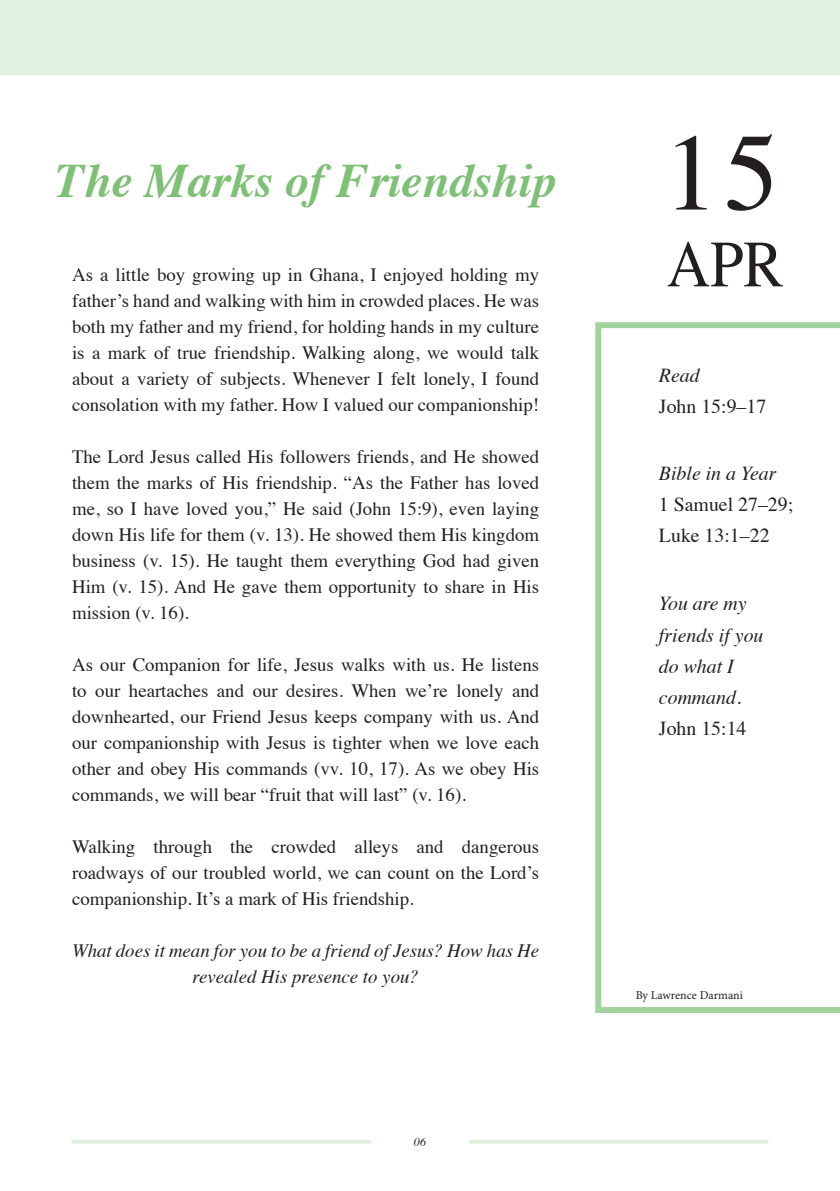
<style>
.page{position:relative;width:840px;height:1191px;background:#fff}
.page>*{position:absolute;margin:0;border:0;box-sizing:border-box;transform-origin:0 0}
.t1{font:110px "Times";color:#231f20}
.t2{font:66px "Times";color:#231f20;scale:.91 1}
.t3{font:italic 700 48px "Times";color:#7fc077}
.t4{font:italic 19.8px/31px "Times";color:#231f20}
.t5{font:19.8px/31px "Times";color:#231f20}
.t6{font:18.8px/26px "Times";color:#231f20;text-align:justify}
.t7{font:italic 18.8px/26px "Times";color:#231f20;text-align:center}
.t8{font:12px "Minion Pro";color:#231f20}
.t9{font:italic 12px "Times";color:#231f20}
</style>
<div class="page">
<div style="left:0;top:0;width:839px;height:74px;background:#e1f2e2"></div>
<svg style="left:595px;top:322px;width:244px;height:691px"></svg>
<svg style="left:469px;top:1140px;width:299px;height:3px"></svg>
<svg style="left:71px;top:1140px;width:300px;height:3px"></svg>
<h3 class="t3" style="left:55px;top:161px;width:502px">The Marks of Friendship</h3>
<p class="t6" style="left:72px;top:263px;width:468px">As a little boy growing up in Ghana, I enjoyed holding my father’s hand and walking with him in crowded places. He was both my father and my friend, for holding hands in my culture is a mark of true friendship. Walking along, we would talk about a variety of subjects. Whenever I felt lonely, I found consolation with my father. How I valued our companionship!</p>
<p class="t6" style="left:72px;top:445px;width:468px">The Lord Jesus called His followers friends, and He showed them the marks of His friendship. “As the Father has loved me, so I have loved you,” He said (John 15:9), even laying down His life for them (v. 13). He showed them His kingdom business (v. 15). He taught them everything God had given Him (v. 15). And He gave them opportunity to share in His mission (v. 16).</p>
<p class="t6" style="left:72px;top:653px;width:468px">As our Companion for life, Jesus walks with us. He listens to our heartaches and our desires. When we’re lonely and downhearted, our Friend Jesus keeps company with us. And our companionship with Jesus is tighter when we love each other and obey His commands (vv. 10, 17). As we obey His commands, we will bear “fruit that will last” (v. 16).</p>
<p class="t6" style="left:72px;top:835px;width:468px">Walking through the crowded alleys and dangerous roadways of our troubled world, we can count on the Lord’s companionship. It’s a mark of His friendship.</p>
<p class="t7" style="left:72px;top:939px;width:468px">What does it mean for you to be a friend of Jesus? How has He revealed His presence to you?</p>
<p class="t9" style="left:414px;top:1137px;width:13px">06</p>
<h1 class="t1" style="left:663px;top:127px;width:117px">15</h1>
<h2 class="t2" style="left:666px;top:237px;width:130px">APR</h2>
<p class="t4" style="left:658px;top:362px;width:42px">Read</p>
<p class="t5" style="left:658px;top:393px;width:109px">John 15:9–17</p>
<p class="t4" style="left:658px;top:460px;width:119px">Bible in a Year</p>
<p class="t5" style="left:658px;top:491px;width:136px">1 Samuel 27–29;<br>Luke 13:1–22</p>
<p class="t4" style="left:658px;top:590px;width:106px">You are my friends if you do what I command.</p>
<p class="t5" style="left:658px;top:714px;width:89px">John 15:14</p>
<p class="t8" style="left:635px;top:987px;width:109px">By Lawrence Darmani</p>
</div>
